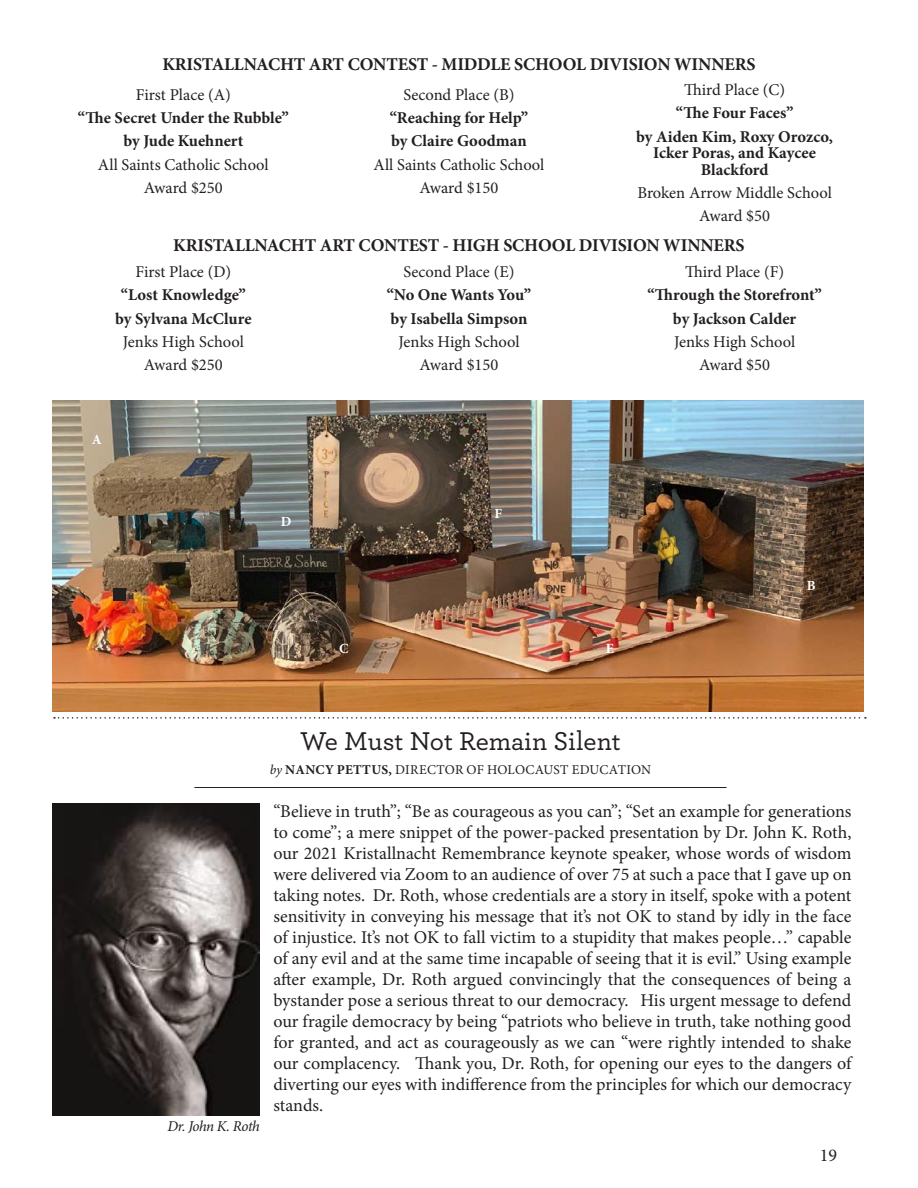
<style>
.page{position:relative;width:918px;height:1188px;background:#fff}
.page>*{position:absolute;margin:0;border:0;box-sizing:border-box;transform-origin:0 0}
.Article_Body{font:500 27px "Archer";color:#231f20}
.t1{font:18px/21px "Minion Pro";letter-spacing:-.005em;color:#231f20;text-align:justify}
.t2{font:700 18px "Minion Pro";letter-spacing:-.01em;color:#231f20}
.t3{font:16.5px "Minion Pro";color:#231f20}
.t4{font:700 16.5px/16.5px "Minion Pro";letter-spacing:-.005em;color:#231f20;text-align:center}
.Article_Body-2{font:italic 15px "Minion Pro";letter-spacing:-.03em;color:#231f20}
.t5{font:700 13.95px "Minion Pro";color:#fff}
.Article_Body-3{font:13.5px "Minion Pro";letter-spacing:.01em;color:#231f20}
.s1{font-style:italic}
.s2{font-weight:700}
</style>
<div class="page">
<img style="left:53px;top:401px;width:810px;height:310px">
<hr style="left:194px;top:787px;width:533px;height:1px;background:#231f20">
<img style="left:53px;top:804px;width:207px;height:311px">
<svg style="left:54px;top:717px;width:812px;height:2px"></svg>
<div style="left:113px;top:588px;width:12px;height:12px;background:#231f20"></div>
<p class="t2" style="left:162px;top:51px;width:595px">KRISTALLNACHT ART CONTEST - MIDDLE SCHOOL DIVISION WINNERS</p>
<p class="t3" style="left:136px;top:84px;width:97px">First Place (A)</p>
<p class="t4" style="left:78px;top:109px;width:212px">“The Secret Under the Rubble”</p>
<p class="t4" style="left:123px;top:133px;width:121px">by Jude Kuehnert</p>
<p class="t3" style="left:98px;top:153px;width:172px">All Saints Catholic School</p>
<p class="t3" style="left:144px;top:177px;width:80px">Award $250</p>
<p class="t3" style="left:403px;top:84px;width:113px">Second Place (B)</p>
<p class="t4" style="left:390px;top:109px;width:140px">“Reaching for Help”</p>
<p class="t4" style="left:391px;top:133px;width:137px">by Claire Goodman</p>
<p class="t3" style="left:374px;top:153px;width:172px">All Saints Catholic School</p>
<p class="t3" style="left:420px;top:177px;width:80px">Award $150</p>
<p class="t3" style="left:684px;top:79px;width:103px">Third Place (C)</p>
<p class="t4" style="left:676px;top:105px;width:119px">“The Four Faces”</p>
<p class="t4" style="left:636px;top:128px;width:198px">by Aiden Kim, Roxy Orozco,<br>Icker Poras, and Kaycee<br>Blackford</p>
<p class="t3" style="left:637px;top:181px;width:196px">Broken Arrow Middle School</p>
<p class="t3" style="left:699px;top:205px;width:72px">Award $50</p>
<p class="t2" style="left:173px;top:233px;width:573px">KRISTALLNACHT ART CONTEST - HIGH SCHOOL DIVISION WINNERS</p>
<p class="t3" style="left:135px;top:261px;width:97px">First Place (D)</p>
<p class="t4" style="left:121px;top:287px;width:126px">“Lost Knowledge”</p>
<p class="t4" style="left:115px;top:310px;width:138px">by Sylvana McClure</p>
<p class="t3" style="left:123px;top:331px;width:123px">Jenks High School</p>
<p class="t3" style="left:144px;top:354px;width:80px">Award $250</p>
<p class="t5" style="left:92px;top:429px;width:11px">A</p>
<p class="t5" style="left:281px;top:511px;width:12px">D</p>
<p class="t3" style="left:404px;top:261px;width:112px">Second Place (E)</p>
<p class="t4" style="left:387px;top:287px;width:146px">“No One Wants You”</p>
<p class="t4" style="left:391px;top:310px;width:138px">by Isabella Simpson</p>
<p class="t3" style="left:398px;top:331px;width:123px">Jenks High School</p>
<p class="t3" style="left:420px;top:354px;width:80px">Award $150</p>
<p class="t5" style="left:339px;top:638px;width:11px">C</p>
<p class="t5" style="left:495px;top:504px;width:9px">F</p>
<p class="t3" style="left:685px;top:261px;width:101px">Third Place (F)</p>
<p class="t4" style="left:647px;top:287px;width:176px">“Through the Storefront”</p>
<p class="t4" style="left:673px;top:310px;width:125px">by Jackson Calder</p>
<p class="t3" style="left:674px;top:331px;width:123px">Jenks High School</p>
<p class="t3" style="left:699px;top:354px;width:72px">Award $50</p>
<p class="t5" style="left:606px;top:638px;width:10px">E</p>
<p class="t5" style="left:807px;top:576px;width:10px">B</p>
<p class="Article_Body-2" style="left:167px;top:1116px;width:94px">Dr. John K. Roth</p>
<p class="Article_Body" style="left:300px;top:721px;width:322px">We Must Not Remain Silent</p>
<p class="Article_Body-3" style="left:270px;top:761px;width:383px"><span class="s1">by</span> <span class="s2">NANCY PETTUS,</span> DIRECTOR OF HOLOCAUST EDUCATION</p>
<p class="t1" style="left:273px;top:800px;width:580px">“Believe in truth”; “Be as courageous as you can”; “Set an example for generations to come”; a mere snippet of the power-packed presentation by Dr. John K. Roth, our 2021 Kristallnacht Remembrance keynote speaker, whose words of wisdom were delivered via Zoom to an audience of over 75 at such a pace that I gave up on taking notes. Dr. Roth, whose credentials are a story in itself, spoke with a potent sensitivity in conveying his message that it’s not OK to stand by idly in the face of injustice. It’s not OK to fall victim to a stupidity that makes people…” capable of any evil and at the same time incapable of seeing that it is evil.” Using example after example, Dr. Roth argued convincingly that the consequences of being a bystander pose a serious threat to our democracy. His urgent message to defend our fragile democracy by being “patriots who believe in truth, take nothing good for granted, and act as courageously as we can “were rightly intended to shake our complacency. Thank you, Dr. Roth, for opening our eyes to the dangers of diverting our eyes with indifference from the principles for which our democracy stands.</p>
<p class="t1" style="left:820px;top:1145px;width:19px">19</p>
</div>
